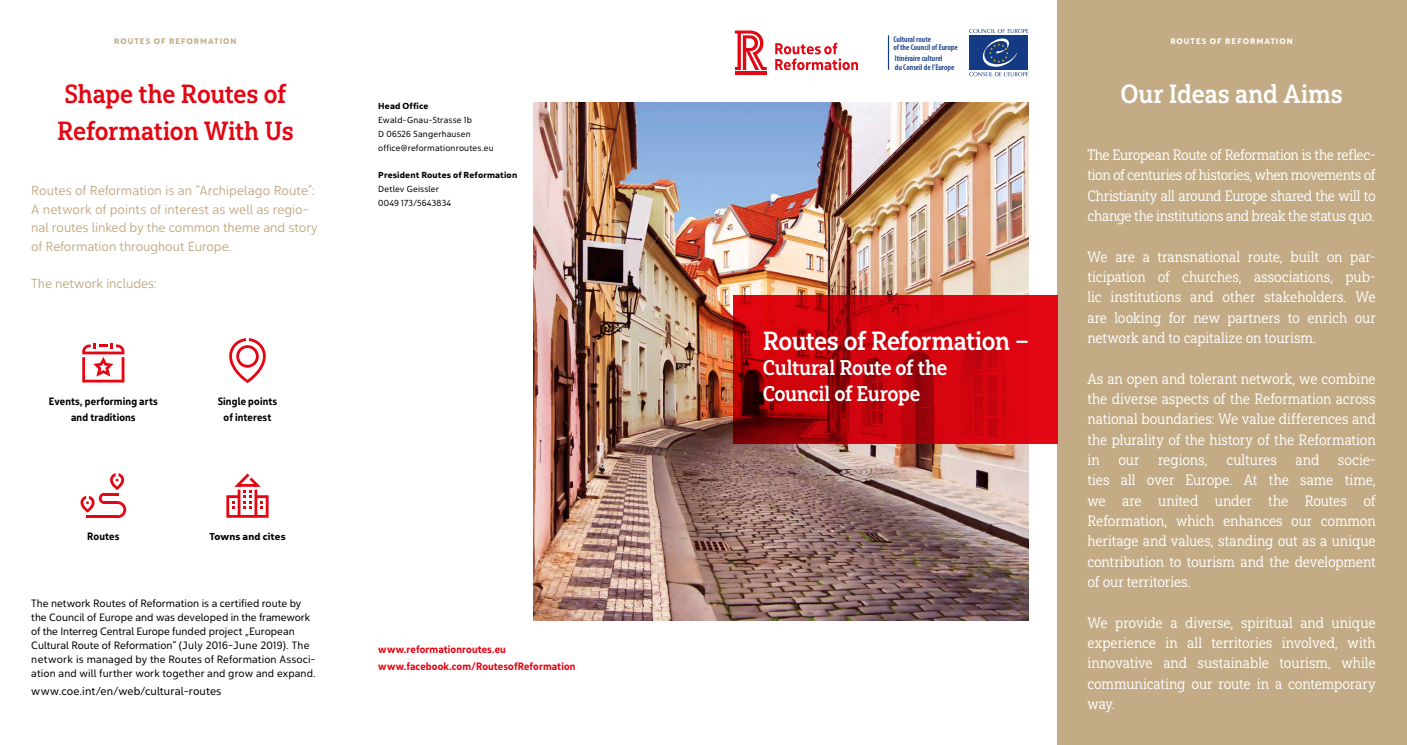
<style>
.page{position:relative;width:1407px;height:745px;background:#fff}
.page>*{position:absolute;margin:0;border:0;box-sizing:border-box;transform-origin:0 0}
.t1{font:26.25px "Yorkten Slab Con Dem";letter-spacing:-.01em;color:#fff}
.t2{font:26.25px/36.9px "Yorkten Slab Con Dem";letter-spacing:-.01em;color:#e30613}
.t3{font:21.25px/25.5px "Yorkten Slab Con Dem";letter-spacing:-.02em;color:#fff}
.t4{font:15px/20.2px "Yorkten Slab Con Reg";letter-spacing:-.01em;color:#fff;text-align:justify}
.t5{font:13.12px/18.5px "Yorkten Nor Boo";letter-spacing:-.005em;color:#c2ab85}
.t6{font:11.25px "Yorkten Nor Reg";letter-spacing:.01em;color:#000}
.t7{font:10.62px/13.9px "Yorkten Nor Reg";letter-spacing:.005em;color:#000}
.t8{font:10.62px/15.8px "Yorkten Con Dem";letter-spacing:.015em;color:#000;text-align:center}
.t9{font:10.62px/17.2px "Yorkten Con Dem";letter-spacing:.01em;color:#e30613}
.t10{font:10px "Yorkten Nor Bol";letter-spacing:.01em;color:#000}
.t11{font:8.75px/13.9px "Yorkten Nor Reg";letter-spacing:.02em;color:#000}
.t12{font:8.75px "Yorkten Nor Bol";letter-spacing:.02em;color:#000}
.t13{font:600 condensed 8.25px/8.2px "Myriad Pro";color:#143a84}
.t14{font:8.12px "Yorkten Nor Bol";letter-spacing:.12em;color:#c2ab85}
.t15{font:8.12px "Yorkten Nor Bol";letter-spacing:.12em;color:#fff}
</style>
<div class="page">
<svg style="left:80px;top:473px;width:46px;height:45px"></svg>
<svg style="left:82px;top:343px;width:42px;height:39px"></svg>
<svg style="left:226px;top:473px;width:43px;height:44px"></svg>
<svg style="left:229px;top:338px;width:37px;height:45px"></svg>
<div style="left:1058px;top:0;width:349px;height:744px;background:#c2ab85"></div>
<img style="left:534px;top:103px;width:494px;height:517px">
<hr style="left:735px;top:72px;width:32px;height:3px;background:#e30613">
<svg style="left:735px;top:30px;width:32px;height:40px"></svg>
<svg style="left:775px;top:43px;width:83px;height:27px"></svg>
<svg style="left:733px;top:295px;width:325px;height:148px"></svg>
<svg style="left:969px;top:29px;width:59px;height:47px"></svg>
<hr style="left:888px;top:35px;width:1px;height:35px;background:#143a84">
<p class="t13" style="left:893px;top:35px;width:66px">Cultural route<br>of the Council of Europe</p>
<p class="t13" style="left:895px;top:54px;width:61px">Itinéraire culturel<br>du Conseil de l’Europe</p>
<p class="t14" style="left:114px;top:36px;width:124px">ROUTES OF REFORMATION</p>
<p class="t15" style="left:1170px;top:36px;width:124px">ROUTES OF REFORMATION</p>
<h1 class="t2" style="left:57px;top:75px;width:238px">Shape the Routes of<br>Reformation With Us</h1>
<p class="t5" style="left:31px;top:181px;width:288px">Routes of Reformation is an “Archipelago Route”:<br>A network of points of interest as well as regio&shy;nal routes linked by the common theme and story of Reformation throughout Europe.</p>
<p class="t5" style="left:31px;top:273px;width:127px">The network includes:</p>
<p class="t8" style="left:49px;top:393px;width:110px">Events, performing arts and traditions</p>
<p class="t8" style="left:87px;top:528px;width:34px">Routes</p>
<p class="t8" style="left:218px;top:393px;width:61px">Single points of interest</p>
<p class="t10" style="left:209px;top:529px;width:78px">Towns and cites</p>
<p class="t7" style="left:31px;top:596px;width:286px">The network Routes of Reformation is a certified route by the Council of Europe and was developed in the framework of the Interreg Central Europe funded project „European Cultural Route of Reformation“ (July 2016-June 2019). The network is managed by the Routes of Reformation Associ&shy;ation and will further work together and grow and expand.</p>
<p class="t6" style="left:31px;top:683px;width:192px">www.coe.int/en/web/cultural-routes</p>
<p class="t12" style="left:378px;top:100px;width:52px">Head Office</p>
<p class="t11" style="left:378px;top:113px;width:117px">Ewald-Gnau-Strasse 1b<br>D 06526 Sangerhausen office@reformationroutes.eu</p>
<p class="t12" style="left:378px;top:169px;width:140px">President Routes of Reformation</p>
<p class="t11" style="left:378px;top:182px;width:74px">Detlev Geissler<br>0049 173/5643834</p>
<p class="t9" style="left:378px;top:639px;width:199px">www.reformationroutes.eu www.facebook.com/RoutesofReformation</p>
<h1 class="t1" style="left:763px;top:324px;width:268px">Routes of Reformation –</h1>
<h2 class="t3" style="left:763px;top:354px;width:186px">Cultural Route of the<br>Council of Europe</h2>
<h1 class="t1" style="left:1120px;top:78px;width:224px">Our Ideas and Aims</h1>
<p class="t4" style="left:1087px;top:145px;width:290px">The European Route of Reformation is the reflec&shy;tion of centuries of histories, when movements of Christianity all around Europe shared the will to change the institutions and break the status quo.</p>
<p class="t4" style="left:1087px;top:246px;width:290px">We are a transnational route, built on par&shy;ticipation of churches, associations, pub&shy;lic institutions and other stakeholders. We are looking for new partners to enrich our network and to capitalize on tourism.</p>
<p class="t4" style="left:1087px;top:368px;width:290px">As an open and tolerant network, we combine the diverse aspects of the Reformation across national boundaries: We value differences and the plurality of the history of the Reformation in our regions, cultures and socie&shy;ties all over Europe. At the same time, we are united under the Routes of Reformation, which enhances our common heritage and values, standing out as a unique contribution to tourism and the development of our territories.</p>
<p class="t4" style="left:1087px;top:612px;width:290px">We provide a diverse, spiritual and unique experience in all territories involved, with innovative and sustainable tourism, while communicating our route in a contemporary way.</p>
</div>
